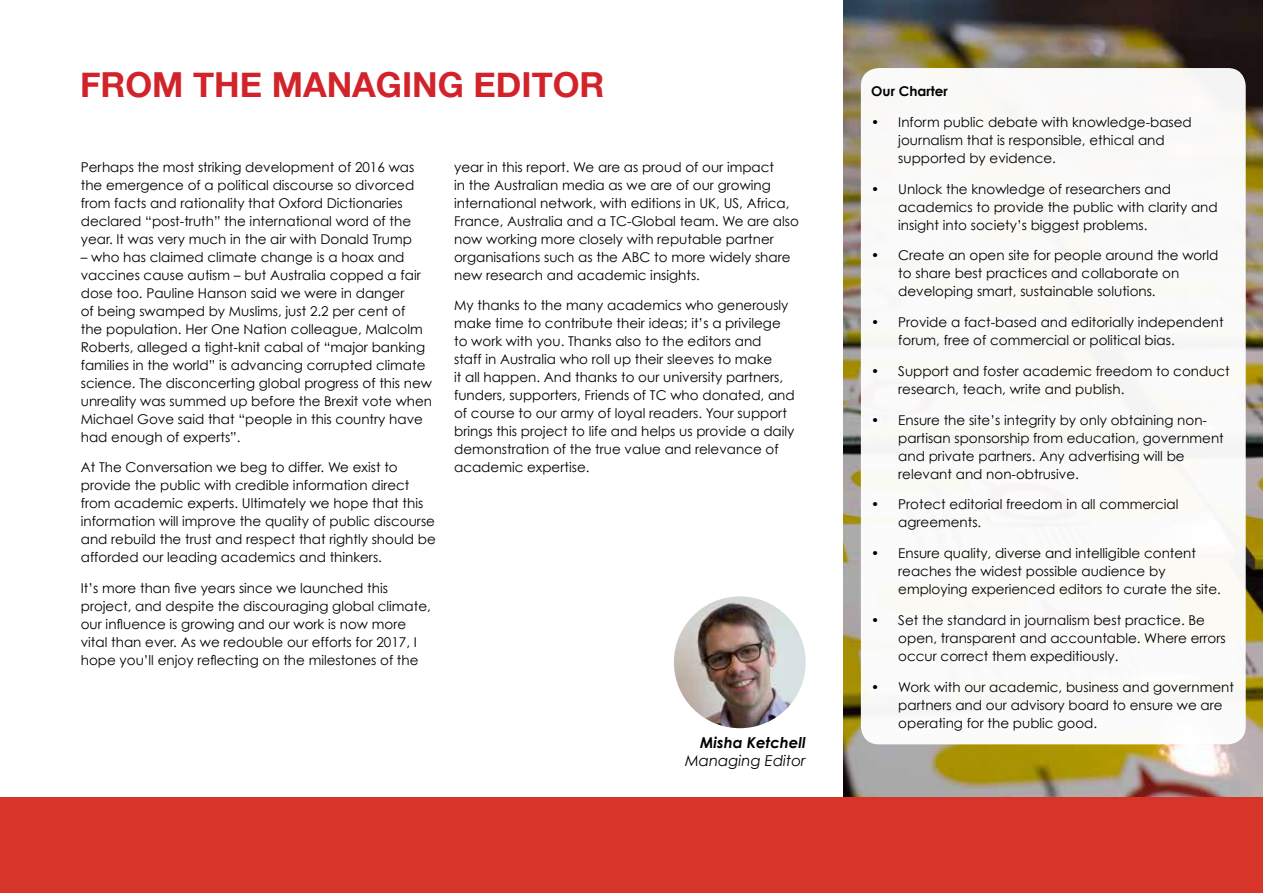
<style>
.page{position:relative;width:1263px;height:893px;background:#fff}
.page>*{position:absolute;margin:0;border:0;box-sizing:border-box;transform-origin:0 0}
.t1{font:700 34.5px "Helvetica Neue";color:#d2232a}
.t2{font:italic 15px "Century Gothic";color:#000}
.t3{font:italic 700 15px "Century Gothic";color:#000}
.t4{font:13.5px/18px "Century Gothic";color:#000}
.t5{font:700 13.5px "Century Gothic";color:#000}
</style>
<div class="page">
<img style="left:843px;top:0;width:420px;height:797px">
<div style="left:861px;top:68px;width:385px;height:676px;background:#fff;border-radius:18px"></div>
<div style="left:0;top:797px;width:1263px;height:96px;background:#d8352a"></div>
<img style="left:674px;top:596px;width:132px;height:132px;border-radius:66px">
<h1 class="t1" style="left:80px;top:57px;width:526px">FROM THE MANAGING EDITOR</h1>
<p class="t4" style="left:81px;top:158px;width:335px">Perhaps the most striking development of 2016 was the emergence of a political discourse so divorced from facts and rationality that Oxford Dictionaries declared “post-truth” the international word of the year. It was very much in the air with Donald Trump</p>
<p class="t4" style="left:81px;top:248px;width:353px">– who has claimed climate change is a hoax and vaccines cause autism – but Australia copped a fair dose too. Pauline Hanson said we were in danger<br>of being swamped by Muslims, just 2.2 per cent of<br>the population. Her One Nation colleague, Malcolm Roberts, alleged a tight-knit cabal of “major banking families in the world” is advancing corrupted climate science. The disconcerting global progress of this new unreality was summed up before the Brexit vote when Michael Gove said that “people in this country have had enough of experts”.</p>
<p class="t4" style="left:81px;top:458px;width:357px">At The Conversation we beg to differ. We exist to provide the public with credible information direct from academic experts. Ultimately we hope that this information will improve the quality of public discourse and rebuild the trust and respect that rightly should be afforded our leading academics and thinkers.</p>
<p class="t4" style="left:81px;top:579px;width:352px">It’s more than five years since we launched this project, and despite the discouraging global climate, our influence is growing and our work is now more vital than ever. As we redouble our efforts for 2017, I hope you’ll enjoy reflecting on the milestones of the</p>
<p class="t4" style="left:454px;top:158px;width:346px">year in this report. We are as proud of our impact<br>in the Australian media as we are of our growing international network, with editions in UK, US, Africa, France, Australia and a TC-Global team. We are also now working more closely with reputable partner organisations such as the ABC to more widely share new research and academic insights.</p>
<p class="t4" style="left:454px;top:296px;width:342px">My thanks to the many academics who generously make time to contribute their ideas; it’s a privilege to work with you. Thanks also to the editors and<br>staff in Australia who roll up their sleeves to make<br>it all happen. And thanks to our university partners, funders, supporters, Friends of TC who donated, and of course to our army of loyal readers. Your support brings this project to life and helps us provide a daily demonstration of the true value and relevance of academic expertise.</p>
<p class="t3" style="left:700px;top:733px;width:107px">Misha Ketchell</p>
<p class="t2" style="left:685px;top:751px;width:122px">Managing Editor</p>
<p class="t5" style="left:871px;top:83px;width:78px">Our Charter</p>
<p class="t4" style="left:898px;top:113px;width:295px;text-indent:-27px">• Inform public debate with knowledge-based journalism that is responsible, ethical and supported by evidence.</p>
<p class="t4" style="left:898px;top:180px;width:321px;text-indent:-27px">• Unlock the knowledge of researchers and academics to provide the public with clarity and insight into society’s biggest problems.</p>
<p class="t4" style="left:898px;top:246px;width:322px;text-indent:-27px">• Create an open site for people around the world to share best practices and collaborate on developing smart, sustainable solutions.</p>
<p class="t4" style="left:898px;top:313px;width:327px;text-indent:-27px">• Provide a fact-based and editorially independent forum, free of commercial or political bias.</p>
<p class="t4" style="left:898px;top:362px;width:333px;text-indent:-27px">• Support and foster academic freedom to conduct research, teach, write and publish.</p>
<p class="t4" style="left:898px;top:411px;width:327px;text-indent:-27px">• Ensure the site’s integrity by only obtaining non&shy;partisan sponsorship from education, government and private partners. Any advertising will be relevant and non-obtrusive.</p>
<p class="t4" style="left:898px;top:495px;width:282px;text-indent:-27px">• Protect editorial freedom in all commercial agreements.</p>
<p class="t4" style="left:898px;top:544px;width:324px;text-indent:-27px">• Ensure quality, diverse and intelligible content reaches the widest possible audience by employing experienced editors to curate the site.</p>
<p class="t4" style="left:898px;top:611px;width:329px;text-indent:-27px">• Set the standard in journalism best practice. Be open, transparent and accountable. Where errors occur correct them expeditiously.</p>
<p class="t4" style="left:898px;top:678px;width:337px;text-indent:-27px">• Work with our academic, business and government partners and our advisory board to ensure we are operating for the public good.</p>
</div>
